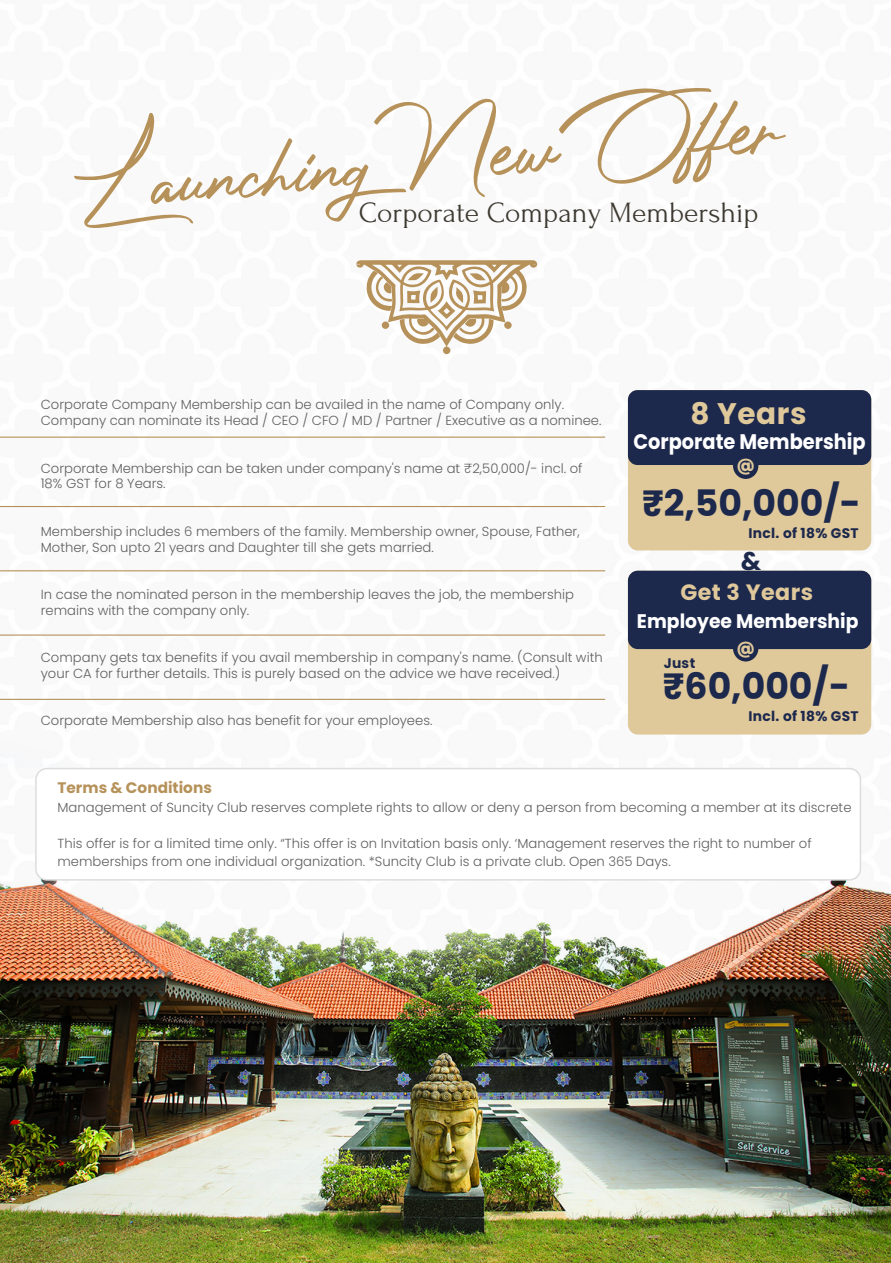
<style>
.page{position:relative;width:891px;height:1263px;background:#fff}
.page>*{position:absolute;margin:0;border:0;box-sizing:border-box;transform-origin:0 0}
.t1{font:105px "Photograph Signature";color:#b6925a}
.t2{font:700 36.45px "Poppins";color:#1c284c}
.t3{font:700 29.7px "Poppins";letter-spacing:.02em;color:#dfc89a}
.t4{font:29.4px "Forum";color:#3d3931}
.t5{font:700 25.5px "Poppins";color:#1c284c}
.t6{font:700 22.2px "Poppins";letter-spacing:.02em;color:#dfc89a}
.t7{font:700 21px "Poppins";color:#fff;scale:.92 1}
.t8{font:700 19.65px "Poppins";color:#fff;scale:.95 1}
.t9{font:800 17.4px "Montserrat";color:#dfc89a;scale:.95 1}
.t10{font:700 15.3px "Poppins";color:#b6925a}
.t11{font:700 13.95px "Poppins";letter-spacing:.02em;color:#1c284c}
.t12{font:300 13.2px/15.8px "Poppins";color:#606060}
</style>
<div class="page">
<img style="left:0;top:354px;width:890px;height:909px">
<div style="left:36px;top:768px;width:824px;height:112px;background:#fff;border-radius:11px"></div>
<div style="left:35px;top:768px;width:826px;height:112px;border:2px solid #ddd;border-radius:11px"></div>
<svg style="left:356px;top:260px;width:182px;height:94px"></svg>
<hr style="left:0;top:506px;width:605px;height:1px;background:#b6925a">
<hr style="left:0;top:570px;width:605px;height:1px;background:#b6925a">
<hr style="left:0;top:634px;width:605px;height:2px;background:#b6925a">
<hr style="left:0;top:699px;width:605px;height:1px;background:#b6925a">
<hr style="left:0;top:437px;width:605px;height:1px;background:#b6925a">
<div style="left:628px;top:390px;width:243px;height:160px;background:#dfc89a;border-radius:10px"></div>
<div style="left:628px;top:390px;width:243px;height:75px;background:#1c284c;border-radius:9px"></div>
<div style="left:733px;top:452px;width:25px;height:27px;background:#1c284c;border-radius:50%"></div>
<div style="left:628px;top:571px;width:243px;height:163px;background:#dfc89a;border-radius:10px"></div>
<div style="left:628px;top:571px;width:243px;height:78px;background:#1c284c;border-radius:10px"></div>
<div style="left:733px;top:635px;width:25px;height:26px;background:#1c284c;border-radius:50%"></div>
<h1 class="t1" style="left:71px;top:93px;width:708px;rotate:-5deg">Launching New Offer</h1>
<h3 class="t4" style="left:359px;top:197px;width:401px">Corporate Company Membership</h3>
<p class="t12" style="left:41px;top:397px;width:562px">Corporate Company Membership can be availed in the name of Company only.<br>Company can nominate its Head / CEO / CFO / MD / Partner / Executive as a nominee.</p>
<p class="t12" style="left:41px;top:460px;width:543px">Corporate Membership can be taken under company's name at ₹2,50,000/- incl. of<br>18% GST for 8 Years.</p>
<p class="t12" style="left:41px;top:523px;width:540px">Membership includes 6 members of the family. Membership owner, Spouse, Father,<br>Mother, Son upto 21 years and Daughter till she gets married.</p>
<p class="t12" style="left:41px;top:586px;width:534px">In case the nominated person in the membership leaves the job, the membership remains with the company only.</p>
<p class="t12" style="left:41px;top:650px;width:563px">Company gets tax benefits if you avail membership in company's name. (Consult with your CA for further details. This is purely based on the advice we have received.)</p>
<p class="t12" style="left:41px;top:713px;width:393px">Corporate Membership also has benefit for your employees.</p>
<p class="t10" style="left:57px;top:778px;width:156px">Terms &amp; Conditions</p>
<h3 class="t3" style="left:690px;top:396px;width:118px">8 Years</h3>
<h3 class="t7" style="left:633px;top:429px;width:254px">Corporate Membership</h3>
<h3 class="t9" style="left:737px;top:453px;width:20px">@</h3>
<h2 class="t2" style="left:642px;top:482px;width:220px">₹2,50,000/-</h2>
<p class="t11" style="left:748px;top:525px;width:112px">Incl. of 18% GST</p>
<h3 class="t5" style="left:740px;top:546px;width:22px">&amp;</h3>
<h3 class="t6" style="left:680px;top:579px;width:134px">Get 3 Years</h3>
<h3 class="t8" style="left:637px;top:609px;width:235px">Employee Membership</h3>
<h3 class="t9" style="left:737px;top:636px;width:20px">@</h3>
<p class="t11" style="left:663px;top:655px;width:33px">Just</p>
<h2 class="t2" style="left:663px;top:665px;width:188px">₹60,000/-</h2>
<p class="t11" style="left:748px;top:708px;width:112px">Incl. of 18% GST</p>
<p class="t12" style="left:57px;top:800px;width:795px">Management of Suncity Club reserves complete rights to allow or deny a person from becoming a member at its discrete</p>
<p class="t12" style="left:57px;top:835px;width:755px;line-height:18px">This offer is for a limited time only. “This offer is on Invitation basis only. ‘Management reserves the right to number of memberships from one individual organization. *Suncity Club is a private club. Open 365 Days.</p>
</div>
